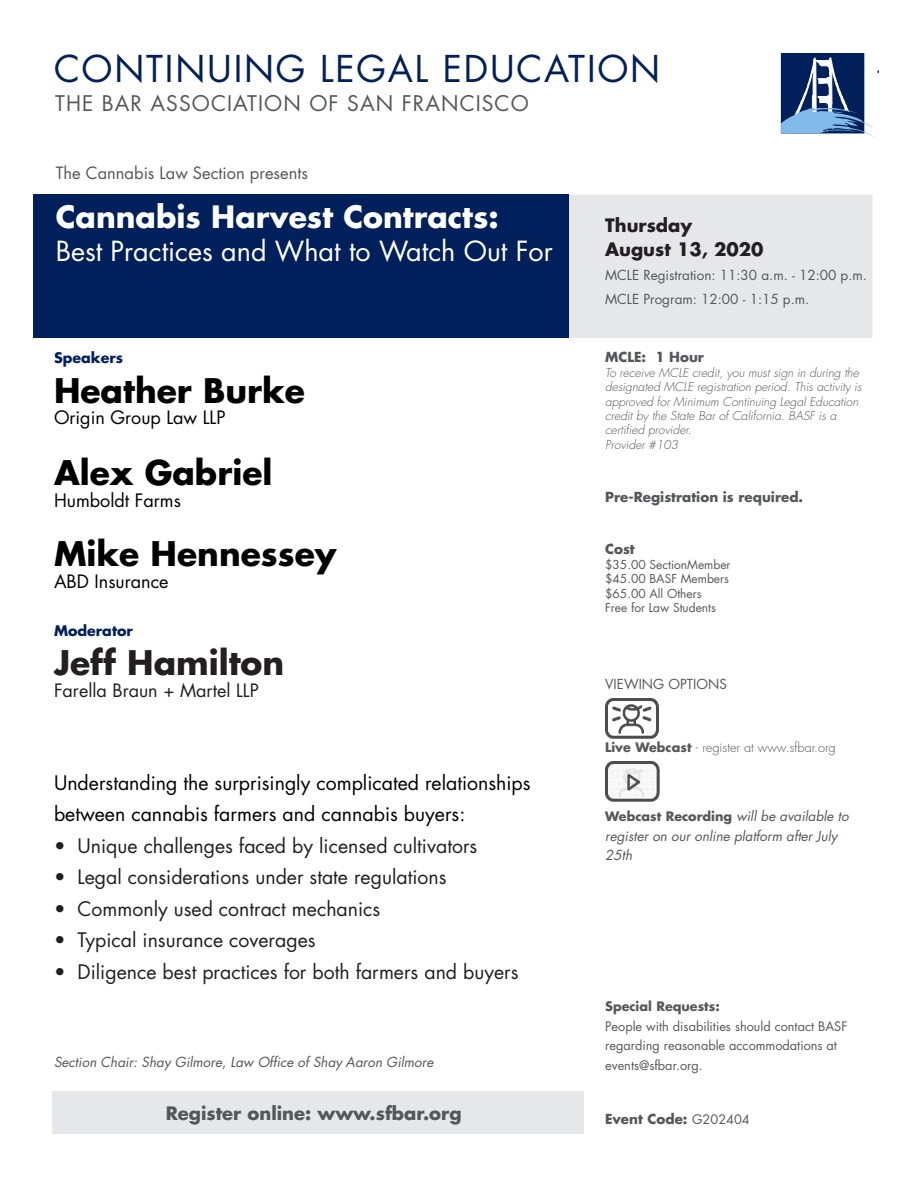
<style>
.page{position:relative;width:918px;height:1188px;background:#fff}
.page>*{position:absolute;margin:0;border:0;box-sizing:border-box;transform-origin:0 0}
.t1{font:36px "Futura";letter-spacing:.05em;color:#00205b}
.speakers_-_label{font:700 33px "Futura";color:#000}
.speakers_-_label-2{font:700 33px "Futura";color:#231f20}
.t2{font:700 30px "Futura";color:#fff}
.t3{font:27px "Futura";color:#fff}
.t4{font:21px "Futura";letter-spacing:.05em;color:#54575a}
.speakers_-_label-3{font:19.5px "Futura";color:#231f20}
.speakers_-_label-4{font:19.5px/31.5px "Futura";color:#000}
.speakers_-_label-5{font:18px "Futura";color:#000}
.Paragraph_Style_1{font:700 18px "Futura";color:#54575a}
.speakers_-_label-6{font:18px "Futura";color:#231f20}
.date{font:700 18px "Futura";color:#231f20}
.section_presenting{font:16.5px "Futura";color:#54575a}
.speakers_-_label-7{font:700 14.25px "Futura";color:#00205b}
.location-_label{font:italic 13.5px/19.5px "Futura";color:#54575a}
.time{font:13.5px "Futura";color:#54575a}
.section_chairs{font:italic 13.5px "Futura";color:#54575a}
.Details_no_paragraph{font:700 13.5px "Futura";color:#54575a}
.Details_w_paragraphs{font:700 13.5px "Futura";color:#54575a}
.MCLE_-_label{font:700 13.5px "Futura";color:#54575a}
.Details_no_paragraph-2{font:13.5px "Futura";color:#57585a}
.Details_w_paragraphs-2{font:12.75px/19.5px "Futura";color:#57585a}
.location-_label-2{font:300 12.75px "Futura";color:#57585a}
.MCLE_-_label-2{font:italic 300 12px/14.4px "Futura";color:#57585a}
.MCLE_-_label-3{font:12px/14.4px "Futura";color:#57585a}
.s1{font-weight:700}
.s2{font-weight:700;font-style:normal;font-size:12.75px;color:#57585a}
.s3{font-weight:400;font-size:12.75px;color:#57585a}
</style>
<div class="page">
<div style="left:781px;top:54px;width:83px;height:79px;border:1px solid #00205b"></div>
<svg style="left:781px;top:57px;width:97px;height:81px"></svg>
<div style="left:33px;top:195px;width:536px;height:143px;background:#00205b"></div>
<div style="left:569px;top:195px;width:304px;height:143px;background:#e6e7e9"></div>
<div style="left:53px;top:1091px;width:531px;height:43px;background:#e6e7e9"></div>
<img style="left:606px;top:699px;width:53px;height:40px">
<img style="left:605px;top:762px;width:54px;height:40px">
<p class="t1" style="left:54px;top:44px;width:608px">CONTINUING LEGAL EDUCATION</p>
<p class="t4" style="left:55px;top:89px;width:475px">THE BAR ASSOCIATION OF SAN FRANCISCO</p>
<p class="section_presenting" style="left:56px;top:162px;width:254px">The Cannabis Law Section presents</p>
<p class="t2" style="left:56px;top:196px;width:445px">Cannabis Harvest Contracts:</p>
<p class="t3" style="left:56px;top:232px;width:499px">Best Practices and What to Watch Out For</p>
<p class="speakers_-_label-7" style="left:54px;top:348px;width:71px">Speakers</p>
<p class="speakers_-_label" style="left:54px;top:367px;width:253px">Heather Burke</p>
<p class="speakers_-_label-5" style="left:54px;top:405px;width:173px">Origin Group Law LLP</p>
<p class="speakers_-_label" style="left:54px;top:450px;width:220px">Alex Gabriel</p>
<p class="speakers_-_label-5" style="left:54px;top:488px;width:128px">Humboldt Farms</p>
<p class="speakers_-_label" style="left:54px;top:531px;width:284px">Mike Hennessey</p>
<p class="speakers_-_label-5" style="left:54px;top:569px;width:116px">ABD Insurance</p>
<p class="speakers_-_label-7" style="left:54px;top:621px;width:81px">Moderator</p>
<p class="speakers_-_label-2" style="left:54px;top:640px;width:232px">Jeff Hamilton</p>
<p class="speakers_-_label-6" style="left:54px;top:678px;width:206px">Farella Braun + Martel LLP</p>
<p class="speakers_-_label-4" style="left:54px;top:767px;width:478px">Understanding the surprisingly complicated relationships between cannabis farmers and cannabis buyers:</p>
<p class="speakers_-_label-3" style="left:54px;top:832px;width:425px">• Unique challenges faced by licensed cultivators</p>
<p class="speakers_-_label-3" style="left:54px;top:864px;width:394px">• Legal considerations under state regulations</p>
<p class="speakers_-_label-3" style="left:54px;top:895px;width:328px">• Commonly used contract mechanics</p>
<p class="speakers_-_label-3" style="left:54px;top:927px;width:263px">• Typical insurance coverages</p>
<p class="speakers_-_label-3" style="left:54px;top:958px;width:466px">• Diligence best practices for both farmers and buyers</p>
<p class="section_chairs" style="left:54px;top:1052px;width:381px">Section Chair: Shay Gilmore, Law Office of Shay Aaron Gilmore</p>
<p class="Paragraph_Style_1" style="left:166px;top:1101px;width:298px">Register online: www.sfbar.org</p>
<p class="date" style="left:605px;top:213px;width:89px">Thursday</p>
<p class="date" style="left:605px;top:237px;width:160px">August 13, 2020</p>
<p class="time" style="left:605px;top:266px;width:263px">MCLE Registration: 11:30 a.m. - 12:00 p.m.</p>
<p class="time" style="left:605px;top:290px;width:206px">MCLE Program: 12:00 - 1:15 p.m.</p>
<p class="MCLE_-_label" style="left:605px;top:348px;width:100px">MCLE: 1 Hour</p>
<p class="MCLE_-_label-2" style="left:605px;top:365px;width:258px">To receive MCLE credit, you must sign in during the designated MCLE registration period. This activity is approved for Minimum Continuing Legal Education credit by the State Bar of California. BASF is a certified provider.<br>Provider #103</p>
<p class="Details_no_paragraph" style="left:605px;top:487px;width:200px">Pre-Registration is required.</p>
<p class="MCLE_-_label" style="left:605px;top:540px;width:31px">Cost</p>
<p class="MCLE_-_label-3" style="left:605px;top:557px;width:127px">$35.00 SectionMember $45.00 BASF Members $65.00 All Others<br>Free for Law Students</p>
<p class="Details_no_paragraph-2" style="left:605px;top:675px;width:123px">VIEWING OPTIONS</p>
<p class="location-_label-2" style="left:605px;top:740px;width:232px"><span class="s1">Live Webcast</span> - register at www.sfbar.org</p>
<p class="location-_label" style="left:605px;top:807px;width:245px"><span class="s2">Webcast Recording</span> will be available to register on our online platform after July<br>25th</p>
<p class="Details_w_paragraphs-2" style="left:605px;top:997px;width:244px"><span class="s1">Special Requests:<br></span>People with disabilities should contact BASF regarding reasonable accommodations at events@sfbar.org.</p>
<p class="Details_w_paragraphs" style="left:605px;top:1110px;width:146px">Event Code: <span class="s3">G202404</span></p>
</div>
